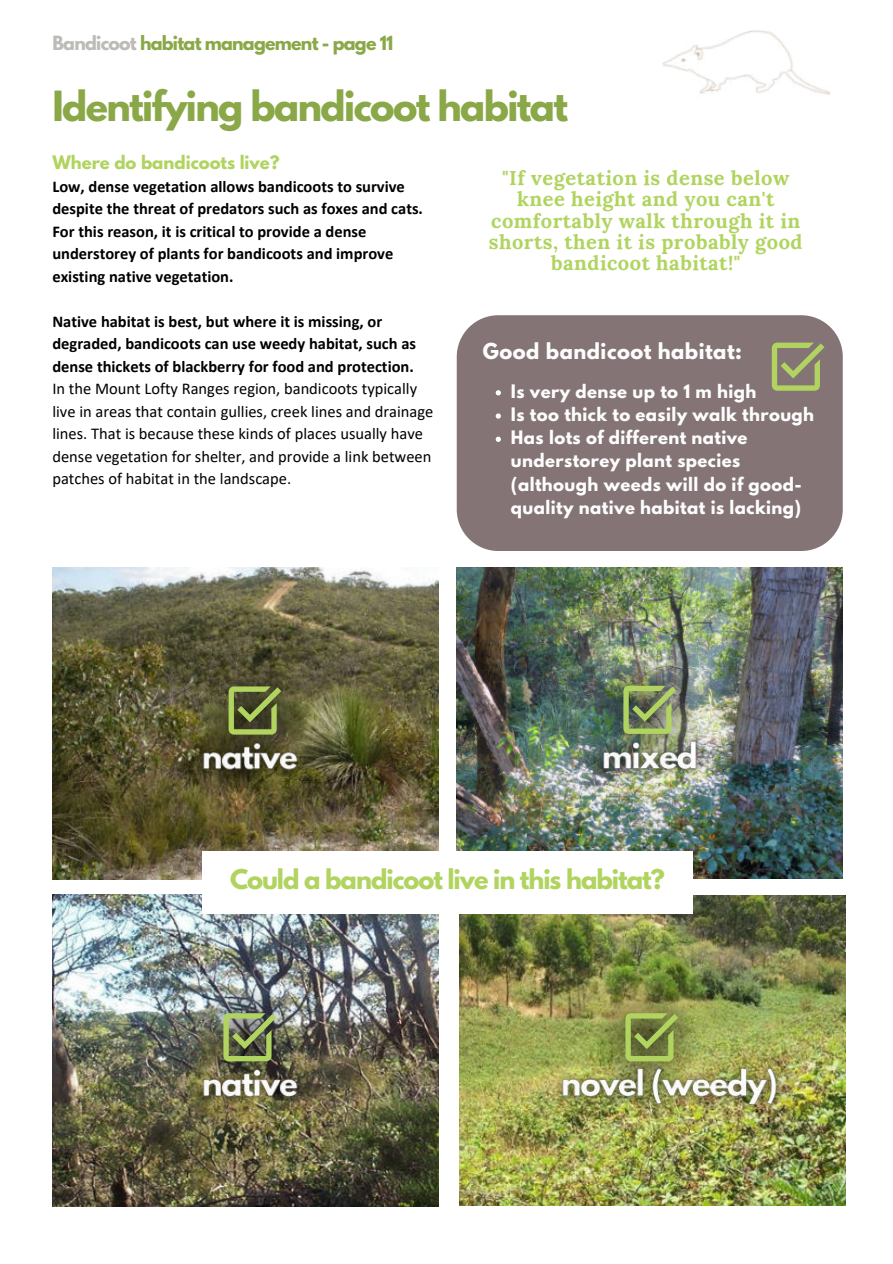
<style>
.page{position:relative;width:893px;height:1264px;background:#fff}
.page>*{position:absolute;margin:0;border:0;box-sizing:border-box;transform-origin:0 0}
.t1{font:700 36.75px "League Spartan";letter-spacing:-.04em;color:#8aa847}
.t2{font:700 24.15px "League Spartan";letter-spacing:-.04em;color:#b0d45f}
.t3{font:700 20.1px/21.3px "Lora";letter-spacing:.025em;color:#b0d45f;text-align:center}
.t4{font:700 19.5px "League Spartan";letter-spacing:.025em;color:#fdfdfd}
.t5{font:700 17.4px "League Spartan";letter-spacing:-.045em;color:#8aa847}
.t6{font:700 16.5px/22.5px "Calibri";color:#000}
.t7{font:16.5px/22.5px "Calibri";color:#000}
.t8{font:700 16.5px/23.2px "League Spartan";letter-spacing:.025em;color:#fdfdfd}
.t9{font:700 16.5px "League Spartan";color:#b0d45f}
.s1{color:#bdbbb6}
</style>
<div class="page">
<img style="left:456px;top:568px;width:386px;height:310px">
<img style="left:460px;top:895px;width:385px;height:310px">
<img style="left:52px;top:894px;width:386px;height:312px">
<img style="left:52px;top:568px;width:386px;height:311px">
<svg style="left:592px;top:987px;width:107px;height:66px;background:#889149"></svg>
<img style="left:592px;top:656px;width:107px;height:70px">
<img style="left:191px;top:985px;width:108px;height:68px">
<svg style="left:196px;top:656px;width:108px;height:71px;background:#5a5c35"></svg>
<img style="left:662px;top:30px;width:168px;height:65px">
<div style="left:202px;top:851px;width:491px;height:62px;background:#fff"></div>
<div style="left:456px;top:315px;width:386px;height:236px;background:#847476;border-radius:42px"></div>
<svg style="left:495px;top:390px;width:6px;height:5px"></svg>
<svg style="left:495px;top:413px;width:6px;height:5px"></svg>
<svg style="left:495px;top:436px;width:6px;height:6px"></svg>
<svg style="left:771px;top:342px;width:53px;height:49px"></svg>
<img style="left:548px;top:1053px;width:244px;height:68px">
<img style="left:587px;top:726px;width:126px;height:60px">
<img style="left:187px;top:1053px;width:126px;height:60px">
<img style="left:187px;top:727px;width:126px;height:60px">
<p class="t5" style="left:52px;top:30px;width:342px"><span class="s1">Bandicoot</span> habitat management - page 11</p>
<h1 class="t1" style="left:52px;top:78px;width:517px">Identifying bandicoot habitat</h1>
<p class="t9" style="left:52px;top:150px;width:229px">Where do bandicoots live?</p>
<p class="t6" style="left:52px;top:175px;width:372px">Low, dense vegetation allows bandicoots to survive despite the threat of predators such as foxes and cats.<br>For this reason, it is critical to provide a dense understorey of plants for bandicoots and improve existing native vegetation.</p>
<p class="t6" style="left:52px;top:310px;width:365px">Native habitat is best, but where it is missing, or degraded, bandicoots can use weedy habitat, such as dense thickets of blackberry for food and protection.</p>
<p class="t7" style="left:52px;top:377px;width:382px">In the Mount Lofty Ranges region, bandicoots typically live in areas that contain gullies, creek lines and drainage lines. That is because these kinds of places usually have dense vegetation for shelter, and provide a link between patches of habitat in the landscape.</p>
<p class="t3" style="left:489px;top:165px;width:315px">"If vegetation is dense below knee height and you can't comfortably walk through it in shorts, then it is probably good bandicoot habitat!"</p>
<p class="t4" style="left:483px;top:336px;width:260px">Good bandicoot habitat:</p>
<p class="t8" style="left:511px;top:379px;width:305px">Is very dense up to 1 m high<br>Is too thick to easily walk through<br>Has lots of different native understorey plant species (although weeds will do if good&shy;quality native habitat is lacking)</p>
<h2 class="t2" style="left:230px;top:860px;width:436px">Could a bandicoot live in this habitat?</h2>
</div>
